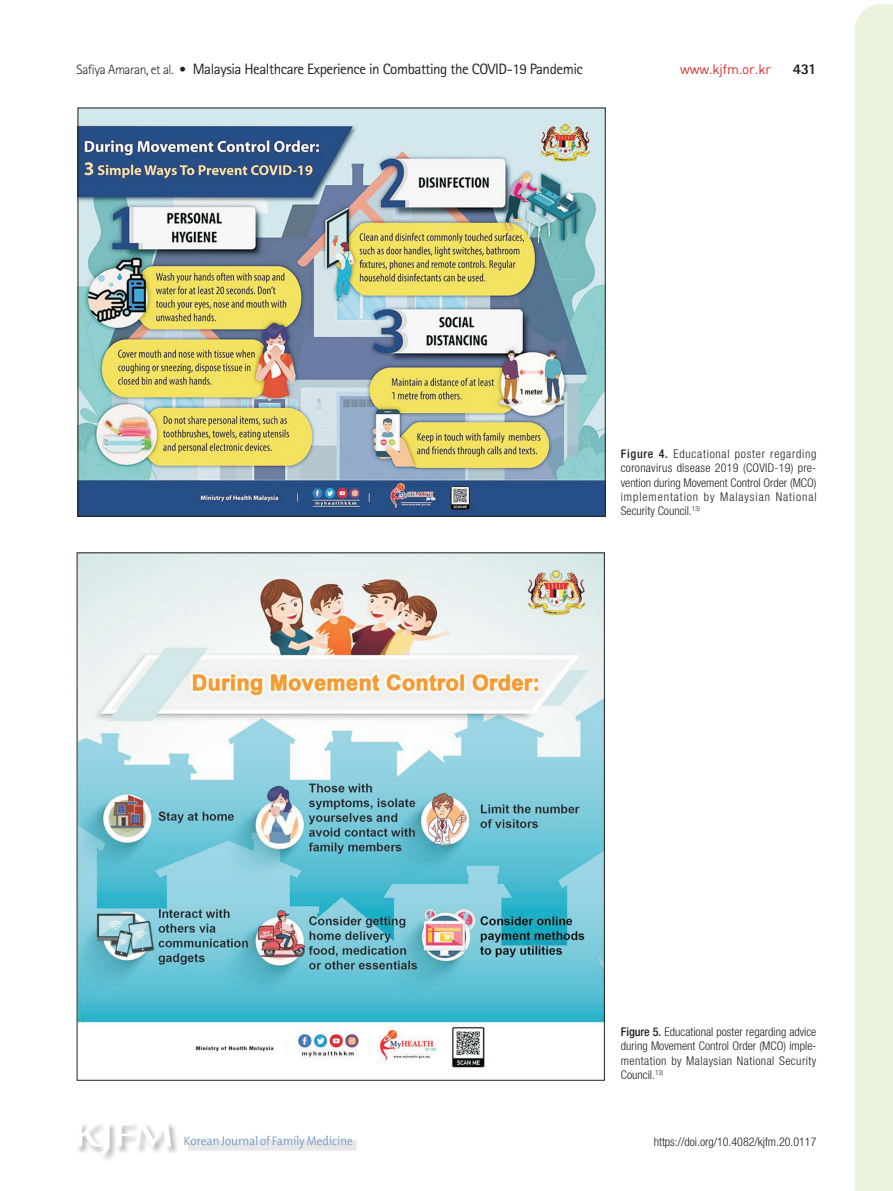
<style>
.page{position:relative;width:893px;height:1191px;background:#fff}
.page>*{position:absolute;margin:0;border:0;box-sizing:border-box;transform-origin:0 0}
.t1{font:15px "Rotis Sans Serif Std";letter-spacing:-.03em;color:#231f20}
.t2{font:800 15px "Rotis Sans Serif Std";color:#231f20}
.t3{font:13.5px "Dinreg";letter-spacing:-.01em;color:#e02a30}
.t4{font:300 condensed 12px/14.4px "Helvetica Neue LT Std";letter-spacing:.02em;color:#231f20;text-align:justify}
.t5{font:300 condensed 12px "Helvetica Neue LT Std";color:#231f20}
.s1{font-weight:300;font-size:13.5px}
.s2{font-weight:500}
</style>
<div class="page">
<div style="left:855px;top:4px;width:38px;height:1187px;background:#eaf3dc"></div>
<div style="left:188px;top:1140px;width:169px;height:10px;background:#e8e8e9"></div>
<svg style="left:185px;top:1135px;width:167px;height:13px"></svg>
<div style="left:76px;top:1122px;width:104px;height:40px;background:#231f20;opacity:.3"></div>
<svg style="left:77px;top:1122px;width:94px;height:32px"></svg>
<img style="left:79px;top:554px;width:524px;height:514px">
<img style="left:80px;top:110px;width:523px;height:404px">
<p class="t1" style="left:77px;top:60px;width:508px"><span class="s1">Safiya Amaran, et al. •</span> Malaysia Healthcare Experience in Combatting the COVID-19 Pandemic</p>
<p class="t3" style="left:680px;top:61px;width:93px">www.kjfm.or.kr</p>
<p class="t2" style="left:793px;top:60px;width:25px">431</p>
<p class="t4" style="left:621px;top:446px;width:197px;text-align:left"><span class="s2">Figure 4.</span> Educational poster regarding coronavirus disease 2019 (COVID-19) pre&shy;vention during Movement Control Order (MCO) implementation by Malaysian National Security Council.<sup>13)</sup></p>
<p class="t4" style="left:621px;top:1024px;width:197px"><span class="s2">Figure 5.</span> Educational poster regarding advice during Movement Control Order (MCO) imple&shy;mentation by Malaysian National Security Council.<sup>13)</sup></p>
<p class="t5" style="left:654px;top:1134px;width:164px">https://doi.org/10.4082/kjfm.20.0117</p>
</div>
